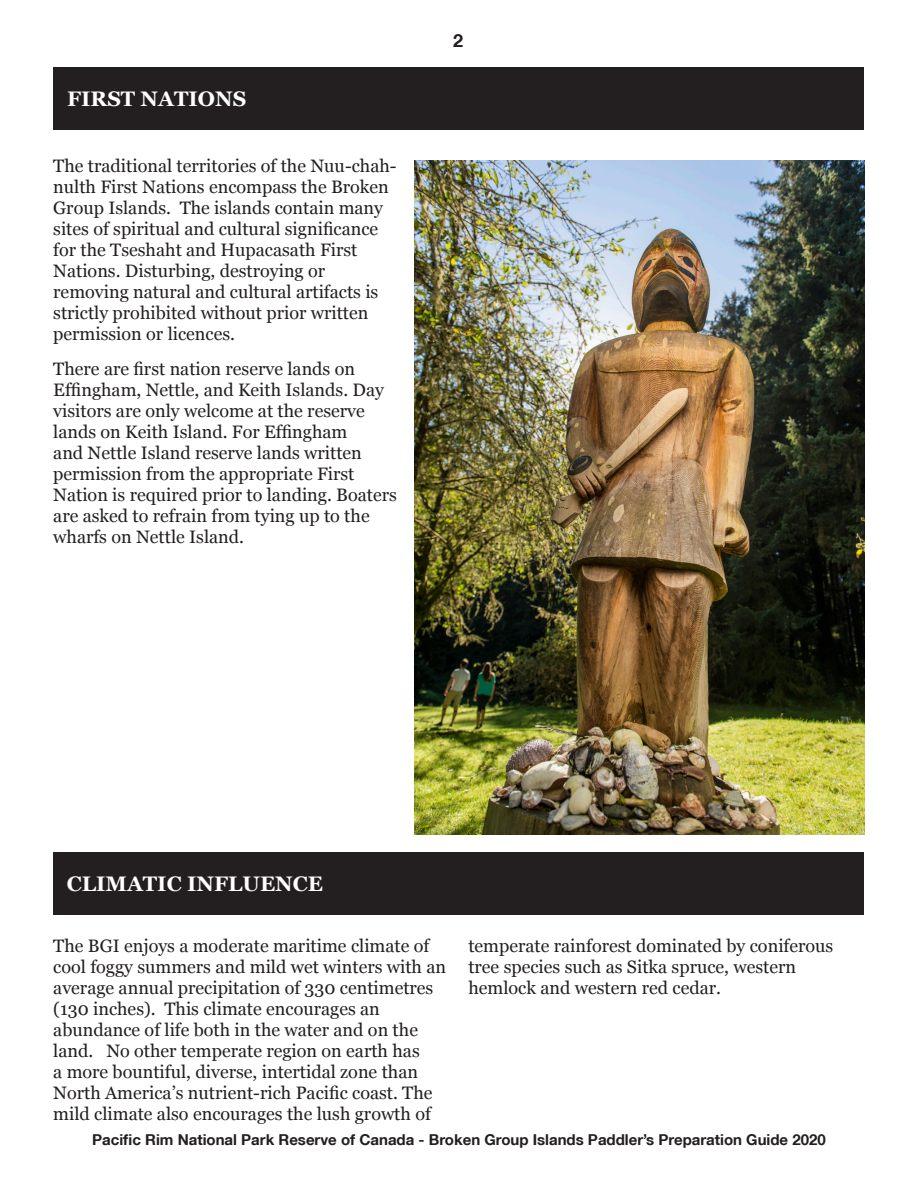
<style>
.page{position:relative;width:918px;height:1188px;background:#fff}
.page>*{position:absolute;margin:0;border:0;box-sizing:border-box;transform-origin:0 0}
.t1{font:700 21px "Georgia";color:#fff}
.t2{font:18px/21px "Georgia";color:#231f20}
.t3{font:700 18px "Helvetica Neue LT";color:#231f20}
.t4{font:700 15px "Helvetica Neue LT";color:#231f20}
</style>
<div class="page">
<div style="left:54px;top:68px;width:810px;height:62px;background:#231f20"></div>
<div style="left:53px;top:852px;width:811px;height:62px;background:#231f20"></div>
<img style="left:414px;top:160px;width:450px;height:675px">
<p class="t1" style="left:67px;top:86px;width:181px">FIRST NATIONS</p>
<p class="t2" style="left:53px;top:156px;width:345px">The traditional territories of the Nuu-chah&shy;nulth First Nations encompass the Broken Group Islands. The islands contain many sites of spiritual and cultural significance for the Tseshaht and Hupacasath First Nations. Disturbing, destroying or removing natural and cultural artifacts is strictly prohibited without prior written permission or licences.</p>
<p class="t2" style="left:53px;top:359px;width:345px">There are first nation reserve lands on Effingham, Nettle, and Keith Islands. Day visitors are only welcome at the reserve lands on Keith Island. For Effingham<br>and Nettle Island reserve lands written permission from the appropriate First Nation is required prior to landing. Boaters are asked to refrain from tying up to the wharfs on Nettle Island.</p>
<p class="t3" style="left:453px;top:30px;width:12px">2</p>
<p class="t1" style="left:67px;top:870px;width:258px">CLIMATIC INFLUENCE</p>
<p class="t2" style="left:53px;top:935px;width:394px">The BGI enjoys a moderate maritime climate of cool foggy summers and mild wet winters with an average annual precipitation of 330 centimetres (130 inches). This climate encourages an abundance of life both in the water and on the land. No other temperate region on earth has<br>a more bountiful, diverse, intertidal zone than North America’s nutrient-rich Pacific coast. The mild climate also encourages the lush growth of</p>
<p class="t2" style="left:468px;top:935px;width:367px">temperate rainforest dominated by coniferous tree species such as Sitka spruce, western hemlock and western red cedar.</p>
<p class="t4" style="left:92px;top:1130px;width:735px">Pacific Rim National Park Reserve of Canada - Broken Group Islands Paddler’s Preparation Guide 2020</p>
</div>
